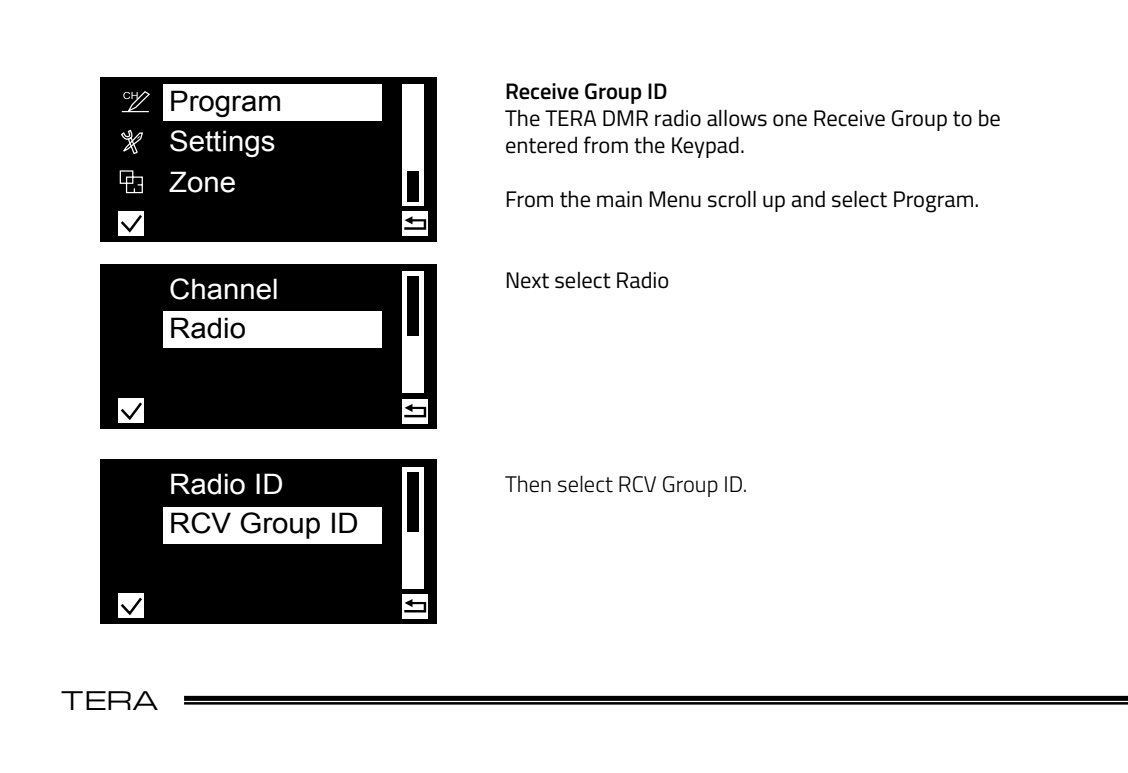
<style>
.page{position:relative;width:1128px;height:773px;background:#fff}
.page>*{position:absolute;margin:0;border:0;box-sizing:border-box;transform-origin:0 0}
.t1{font:28px "Arial";color:#fff;scale:1.05 1}
.t2{font:28px "Arial";color:#000;scale:1.05 1}
.t3{font:25px "Michroma";color:#000}
.t4{font:22.5px/27px "Titillium";color:#000}
.t5{font:300 22.5px "Titillium";color:#000}
.t6{font:600 22.5px "Titillium";color:#000}
</style>
<div class="page">
<hr style="left:184px;top:702px;width:944px;height:2px;background:#000">
<div style="left:184px;top:695px;width:944px;height:5px;background:#000"></div>
<div style="left:100px;top:77px;width:336px;height:165px;background:#000"></div>
<div style="left:163px;top:84px;width:218px;height:37px;background:#fff"></div>
<div style="left:402px;top:84px;width:21px;height:121px;background:#fff"></div>
<div style="left:407px;top:171px;width:12px;height:30px;background:#000"></div>
<div style="left:119px;top:211px;width:25px;height:24px;background:#fff"></div>
<svg style="left:118px;top:212px;width:24px;height:22px"></svg>
<div style="left:402px;top:212px;width:26px;height:24px;background:#fff"></div>
<svg style="left:404px;top:216px;width:22px;height:14px"></svg>
<svg style="left:121px;top:91px;width:29px;height:22px"></svg>
<svg style="left:119px;top:129px;width:24px;height:65px"></svg>
<div style="left:100px;top:264px;width:336px;height:165px;background:#000"></div>
<div style="left:163px;top:311px;width:218px;height:37px;background:#fff"></div>
<div style="left:402px;top:271px;width:21px;height:122px;background:#fff"></div>
<div style="left:407px;top:277px;width:12px;height:59px;background:#000"></div>
<div style="left:119px;top:398px;width:25px;height:24px;background:#fff"></div>
<svg style="left:118px;top:400px;width:24px;height:22px"></svg>
<div style="left:402px;top:399px;width:26px;height:24px;background:#fff"></div>
<svg style="left:404px;top:404px;width:22px;height:13px"></svg>
<div style="left:100px;top:459px;width:336px;height:165px;background:#000"></div>
<div style="left:163px;top:506px;width:218px;height:37px;background:#fff"></div>
<div style="left:402px;top:466px;width:21px;height:122px;background:#fff"></div>
<div style="left:407px;top:472px;width:12px;height:59px;background:#000"></div>
<div style="left:119px;top:593px;width:25px;height:24px;background:#fff"></div>
<svg style="left:118px;top:595px;width:24px;height:22px"></svg>
<div style="left:402px;top:594px;width:26px;height:24px;background:#fff"></div>
<svg style="left:404px;top:599px;width:22px;height:13px"></svg>
<p class="t2" style="left:169px;top:83px;width:109px">Program</p>
<p class="t1" style="left:169px;top:122px;width:103px">Settings</p>
<p class="t1" style="left:169px;top:163px;width:65px">Zone</p>
<p class="t1" style="left:169px;top:270px;width:106px">Channel</p>
<p class="t2" style="left:169px;top:310px;width:75px">Radio</p>
<p class="t1" style="left:169px;top:465px;width:111px">Radio ID</p>
<p class="t2" style="left:169px;top:505px;width:182px">RCV Group ID</p>
<p class="t3" style="left:60px;top:687px;width:100px">TERA</p>
<p class="t6" style="left:505px;top:74px;width:164px">Receive Group ID</p>
<p class="t4" style="left:505px;top:104px;width:497px">The TERA DMR radio allows one Receive Group to be entered from the Keypad.</p>
<p class="t4" style="left:505px;top:185px;width:476px">From the main Menu scroll up and select Program.</p>
<p class="t4" style="left:505px;top:266px;width:166px">Next select Radio</p>
<p class="t5" style="left:505px;top:468px;width:244px">Then select RCV Group ID.</p>
</div>
